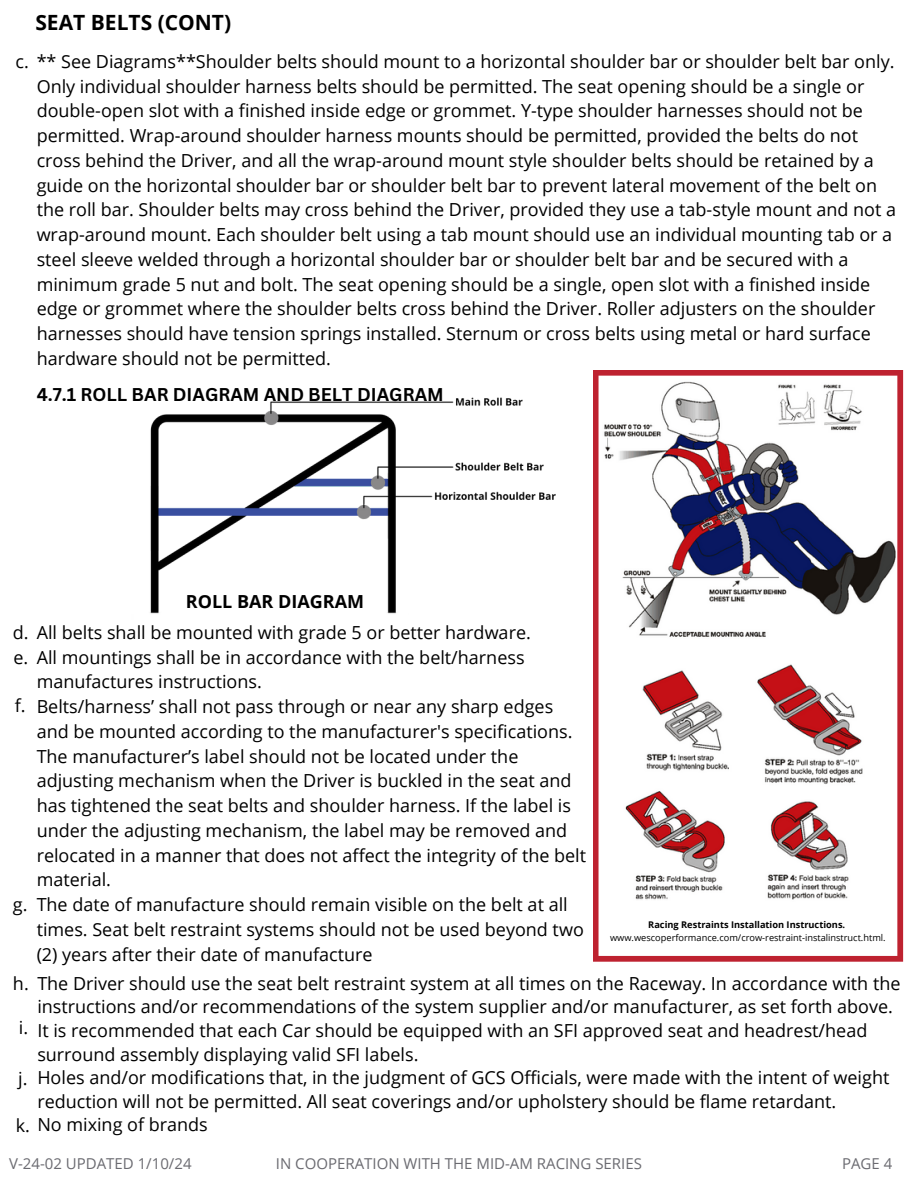
<style>
.page{position:relative;width:918px;height:1188px;background:#fff}
.page>*{position:absolute;margin:0;border:0;box-sizing:border-box;transform-origin:0 0}
.t1{font:700 21px "Open Sans";color:#000}
.t2{font:18px/24.8px "Open Sans";color:#000}
.t3{font:700 18px "Canva Sans";color:#000}
.t4{font:700 18px "Open Sans";color:#000}
.t5{font:15px "Open Sans";color:#6b6b71}
.t6{font:9.3px "Open Sans";color:#000}
.t7{font:700 9.3px "Open Sans";color:#000}
</style>
<div class="page">
<img style="left:150px;top:397px;width:406px;height:217px">
<svg style="left:593px;top:370px;width:310px;height:592px"></svg>
<img style="left:768px;top:378px;width:126px;height:63px">
<p class="t1" style="left:35px;top:8px;width:197px">SEAT BELTS (CONT)</p>
<p class="t2" style="left:37px;top:49px;width:861px;text-indent:-21px">c. ** See Diagrams**Shoulder belts should mount to a horizontal shoulder bar or shoulder belt bar only.<br>Only individual shoulder harness belts should be permitted. The seat opening should be a single or double-open slot with a finished inside edge or grommet. Y-type shoulder harnesses should not be permitted. Wrap-around shoulder harness mounts should be permitted, provided the belts do not cross behind the Driver, and all the wrap-around mount style shoulder belts should be retained by a guide on the horizontal shoulder bar or shoulder belt bar to prevent lateral movement of the belt on the roll bar. Shoulder belts may cross behind the Driver, provided they use a tab-style mount and not a wrap-around mount. Each shoulder belt using a tab mount should use an individual mounting tab or a steel sleeve welded through a horizontal shoulder bar or shoulder belt bar and be secured with a minimum grade 5 nut and bolt. The seat opening should be a single, open slot with a finished inside edge or grommet where the shoulder belts cross behind the Driver. Roller adjusters on the shoulder harnesses should have tension springs installed. Sternum or cross belts using metal or hard surface hardware should not be permitted.</p>
<p class="t3" style="left:37px;top:381px;width:409px">4.7.1 ROLL BAR DIAGRAM AND BELT DIAGRAM</p>
<p class="t4" style="left:186px;top:588px;width:180px">ROLL BAR DIAGRAM</p>
<p class="t2" style="left:13px;top:620px;width:520px">d. All belts shall be mounted with grade 5 or better hardware.</p>
<p class="t2" style="left:37px;top:644px;width:489px">All mountings shall be in accordance with the belt/harness manufactures instructions.</p>
<p class="t2" style="left:37px;top:694px;width:551px">Belts/harness’ shall not pass through or near any sharp edges and be mounted according to the manufacturer's specifications.<br>The manufacturer’s label should not be located under the adjusting mechanism when the Driver is buckled in the seat and has tightened the seat belts and shoulder harness. If the label is under the adjusting mechanism, the label may be removed and relocated in a manner that does not affect the integrity of the belt material.</p>
<p class="t2" style="left:37px;top:892px;width:549px">The date of manufacture should remain visible on the belt at all times. Seat belt restraint systems should not be used beyond two (2) years after their date of manufacture</p>
<p class="t2" style="left:13px;top:644px;width:16px">e.</p>
<p class="t2" style="left:15px;top:693px;width:12px">f.</p>
<p class="t2" style="left:13px;top:892px;width:16px">g.</p>
<p class="t7" style="left:648px;top:918px;width:198px">Racing Restraints Installation Instructions.</p>
<p class="t6" style="left:610px;top:931px;width:277px">www.wescoperformance.com/crow-restraint-instalinstruct.html.</p>
<p class="t2" style="left:37px;top:971px;width:865px;line-height:23.7px">The Driver should use the seat belt restraint system at all times on the Raceway. In accordance with the instructions and/or recommendations of the system supplier and/or manufacturer, as set forth above.</p>
<p class="t2" style="left:37px;top:1018px;width:832px;line-height:23.7px">It is recommended that each Car should be equipped with an SFI approved seat and headrest/head surround assembly displaying valid SFI labels.</p>
<p class="t2" style="left:37px;top:1065px;width:854px;line-height:23.7px">Holes and/or modifications that, in the judgment of GCS Officials, were made with the intent of weight reduction will not be permitted. All seat coverings and/or upholstery should be flame retardant.</p>
<p class="t2" style="left:16px;top:1112px;width:193px">k. No mixing of brands</p>
<p class="t2" style="left:13px;top:971px;width:17px">h.</p>
<p class="t2" style="left:19px;top:1014px;width:11px">i.</p>
<p class="t2" style="left:18px;top:1066px;width:11px">j.</p>
<p class="t5" style="left:9px;top:1153px;width:184px">V-24-02 UPDATED 1/10/24</p>
<p class="t5" style="left:276px;top:1153px;width:368px">IN COOPERATION WITH THE MID-AM RACING SERIES</p>
<p class="t5" style="left:842px;top:1153px;width:52px">PAGE 4</p>
</div>
